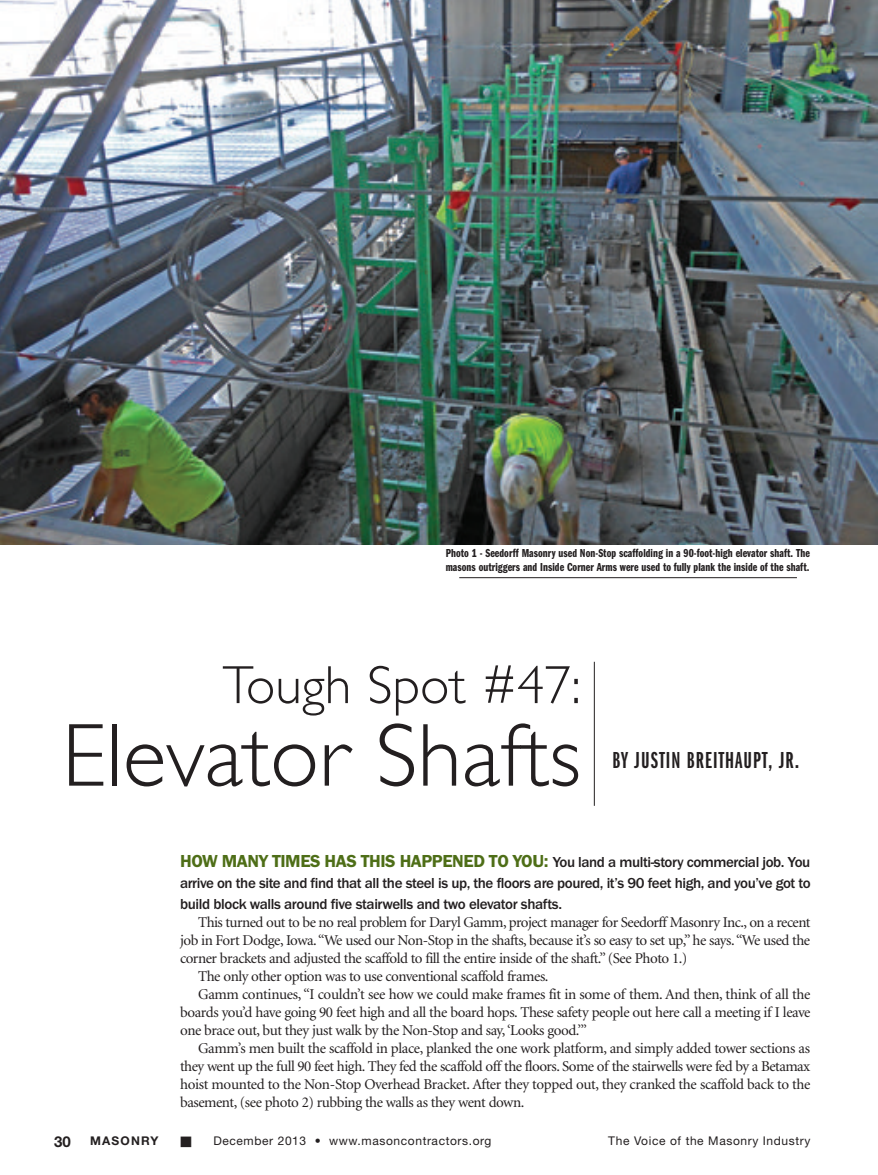
<style>
.page{position:relative;width:878px;height:1175px;background:#fff}
.page>*{position:absolute;margin:0;border:0;box-sizing:border-box;transform-origin:0 0}
.t1{font:300 90px "Gill Sans";color:#231f20}
.t2{font:300 54px "Gill Sans";color:#231f20}
.t3{font:24px "Franklin Gothic Itc D Demi Extra Compressed";letter-spacing:.045em;color:#231f20}
.t4{font:15px "Minion";letter-spacing:-.03em;color:#231f20}
.t5{font:500 15px/21px "Franklin Gothic Itc T";letter-spacing:-.025em;color:#231f20;text-align:justify}
.t6{font:700 15px "Helvetica Neue";color:#231f20}
.t7{font:600 extra-condensed 12px/13.5px "Franklin Gothic Itc T";letter-spacing:.005em;color:#231f20}
.t8{font:12px "Helvetica Neue";letter-spacing:.05em;color:#231f20}
.t9{font:700 12px "Helvetica Neue";letter-spacing:.1em;color:#231f20}
.s1{font-weight:600;font-size:18px;color:#4e6e17}
</style>
<div class="page">
<img style="left:0;top:0;width:877px;height:544px">
<hr style="left:594px;top:662px;width:1px;height:144px;background:#231f20">
<hr style="left:459px;top:577px;width:338px;height:1px;background:#231f20">
<p class="t7" style="left:446px;top:546px;width:365px">Photo 1 - Seedorff Masonry used Non-Stop scaffolding in a 90-foot-high elevator shaft. The masons outriggers and Inside Corner Arms were used to fully plank the inside of the shaft.</p>
<h2 class="t2" style="left:222px;top:654px;width:360px">Tough Spot #47:</h2>
<h1 class="t1" style="left:62px;top:705px;width:520px">Elevator Shafts</h1>
<h3 class="t3" style="left:612px;top:747px;width:188px">BY JUSTIN BREITHAUPT, JR.</h3>
<p class="t5" style="left:180px;top:851px;width:632px"><span class="s1">HOW MANY TIMES HAS THIS HAPPENED TO YOU:</span> You land a multi-story commercial job. You arrive on the site and find that all the steel is up, the floors are poured, it’s 90 feet high, and you’ve got to build block walls around five stairwells and two elevator shafts.</p>
<p class="t4" style="left:198px;top:915px;width:614px">This turned out to be no real problem for Daryl Gamm, project manager for Seedorff Masonry Inc., on a recent</p>
<p class="t4" style="left:180px;top:933px;width:631px">job in Fort Dodge, Iowa. “We used our Non-Stop in the shafts, because it’s so easy to set up,” he says. “We used the</p>
<p class="t4" style="left:180px;top:951px;width:509px">corner brackets and adjusted the scaffold to fill the entire inside of the shaft.” (See Photo 1.)</p>
<p class="t4" style="left:198px;top:969px;width:352px">The only other option was to use conventional scaffold frames.</p>
<p class="t4" style="left:198px;top:987px;width:613px">Gamm continues, “I couldn’t see how we could make frames fit in some of them. And then, think of all the</p>
<p class="t4" style="left:180px;top:1005px;width:632px">boards you’d have going 90 feet high and all the board hops. These safety people out here call a meeting if I leave</p>
<p class="t4" style="left:180px;top:1023px;width:408px">one brace out, but they just walk by the Non-Stop and say, ‘Looks good.’”</p>
<p class="t4" style="left:198px;top:1041px;width:613px">Gamm’s men built the scaffold in place, planked the one work platform, and simply added tower sections as</p>
<p class="t4" style="left:180px;top:1059px;width:631px">they went up the full 90 feet high. They fed the scaffold off the floors. Some of the stairwells were fed by a Betamax</p>
<p class="t4" style="left:180px;top:1077px;width:631px">hoist mounted to the Non-Stop Overhead Bracket. After they topped out, they cranked the scaffold back to the</p>
<p class="t4" style="left:180px;top:1095px;width:346px">basement, (see photo 2) rubbing the walls as they went down.</p>
<p class="t6" style="left:54px;top:1132px;width:18px">30</p>
<p class="t9" style="left:90px;top:1133px;width:70px">MASONRY</p>
<p class="t8" style="left:213px;top:1133px;width:279px">December 2013 • www.masoncontractors.org</p>
<p class="t8" style="left:608px;top:1133px;width:204px">The Voice of the Masonry Industry</p>
</div>
